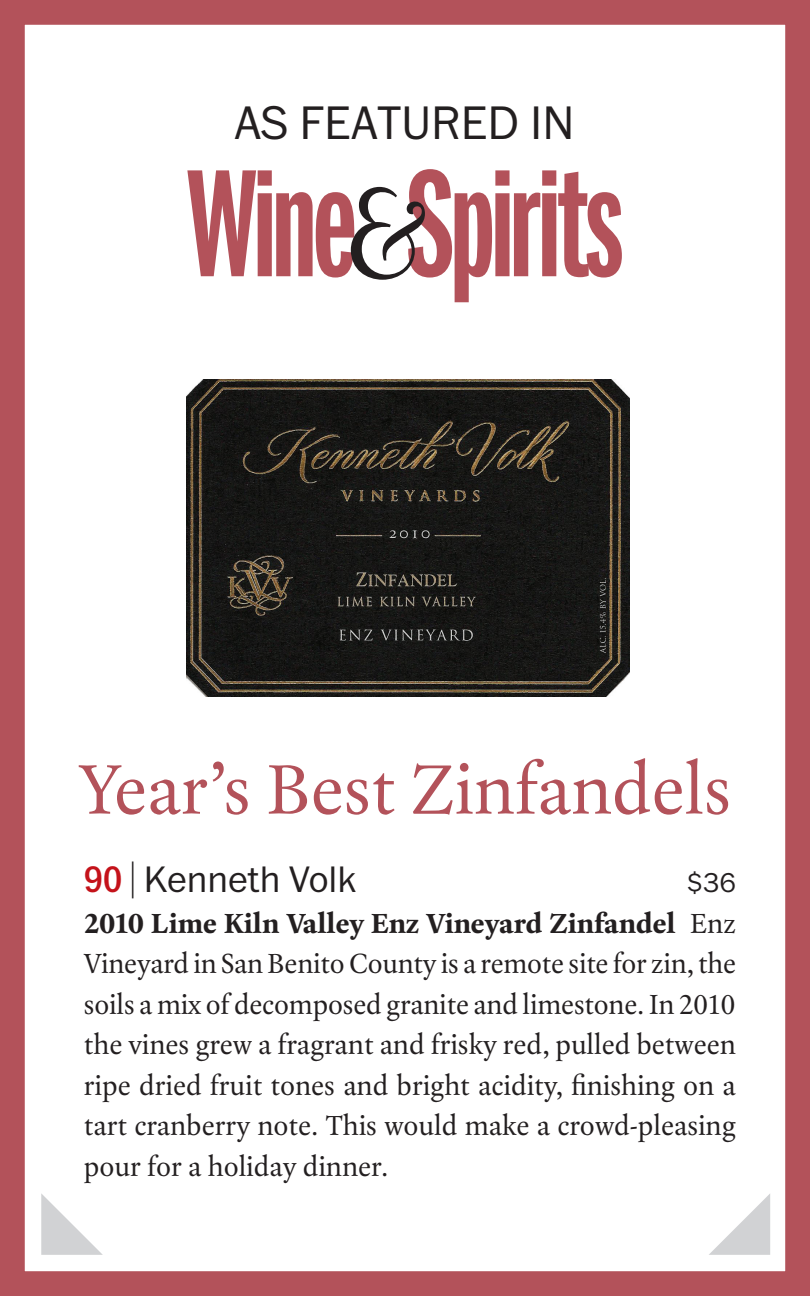
<style>
.page{position:relative;width:810px;height:1296px;background:#fff}
.page>*{position:absolute;margin:0;border:0;box-sizing:border-box;transform-origin:0 0}
.t1{font:158.62px "WS Logo";color:#b3525a}
.t2{font:74.25px "WS Laurentian";color:#b3525a}
.t3{font:48.82px "WS Franklin ITC Light";color:#231f20}
.t4{font:38.25px "WS Franklin ITC Light";color:#231f20}
.t5{font:29.25px/40.5px "WS Laurentian";color:#231f20;text-align:justify}
.t6{font:29.25px "WS Laurentian Bold";color:#231f20}
.t7{font:28.12px "WS Franklin ITC Light";color:#231f20}
.s1{color:#231f20}
.s2{font-family:"WS Franklin Narrow ITC Medium";color:#c4121a}
.s3{font-size:44.1px}
.s4{font-family:"WS Laurentian"}
</style>
<div class="page">
<div style="left:0;top:0;width:810px;height:1296px;border:25px solid #b3525a"></div>
<svg style="left:41px;top:1193px;width:62px;height:62px"></svg>
<svg style="left:709px;top:1194px;width:61px;height:61px"></svg>
<img style="left:187px;top:379px;width:442px;height:317px">
<h3 class="t3" style="left:235px;top:99px;width:341px">AS FEATURED IN</h3>
<h1 class="t1" style="left:187px;top:169px;width:436px">Wine S<span class="s1">&amp;</span> pirits</h1>
<h2 class="t2" style="left:79px;top:746px;width:654px">Year’s Best Zinfandels</h2>
<h3 class="t4" style="left:84px;top:860px;width:274px"><span class="s2">90</span> <span class="s3">|</span> Kenneth Volk</h3>
<p class="t7" style="left:687px;top:868px;width:51px">$36</p>
<p class="t6" style="left:84px;top:906px;width:653px">2010 Lime Kiln Valley Enz Vineyard Zinfandel <span class="s4">Enz</span></p>
<p class="t5" style="left:84px;top:943px;width:654px">Vineyard in San Benito County is a remote site for zin, the soils a mix of decomposed granite and limestone. In 2010 the vines grew a fragrant and frisky red, pulled between ripe dried fruit tones and bright acidity, finishing on a tart cranberry note. This would make a crowd-pleasing pour for a holiday dinner.</p>
</div>
